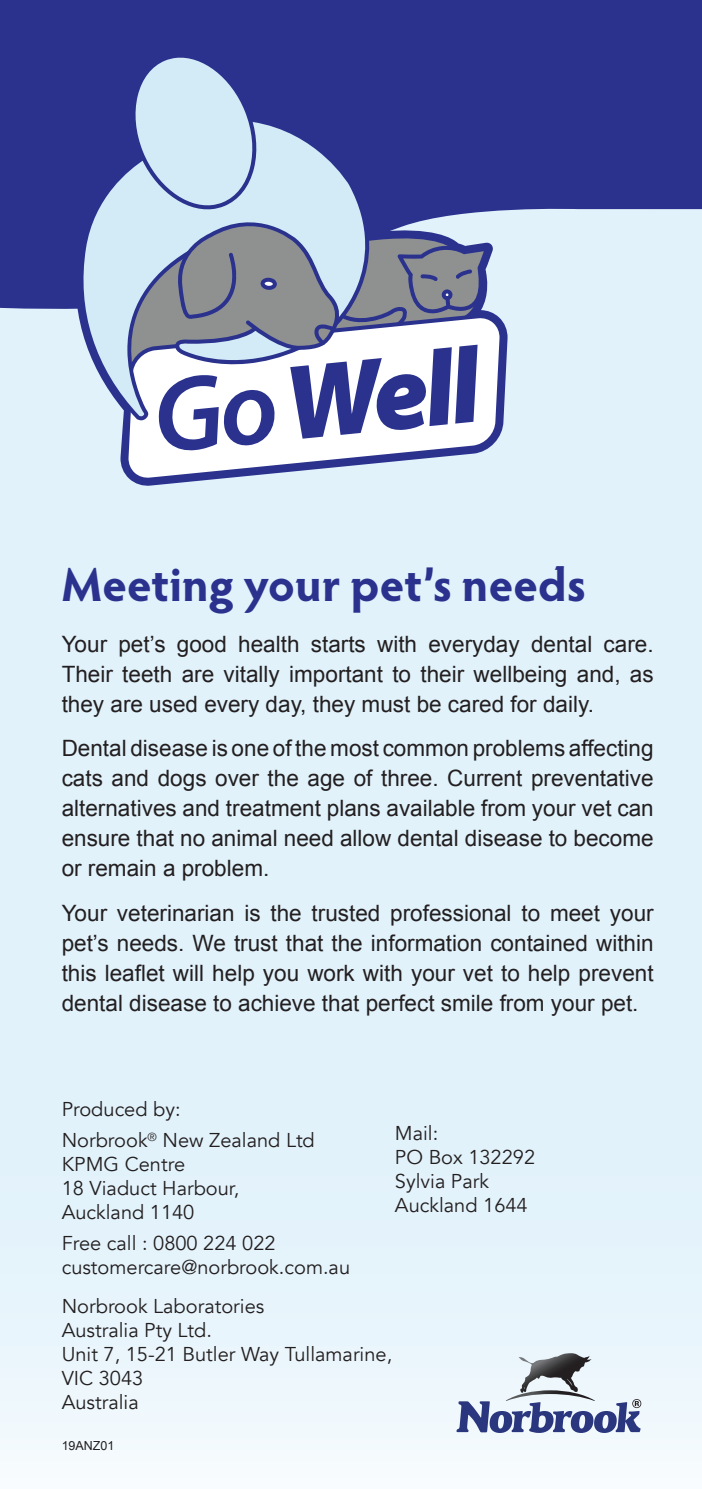
<style>
.page{position:relative;width:702px;height:1489px;background:#fff}
.page>*{position:absolute;margin:0;border:0;box-sizing:border-box;transform-origin:0 0}
.t1{font:700 47.5px "Hypatia Sans Pro";letter-spacing:.005em;color:#2a328e}
.t2{font:22.5px/30px "Arial";color:#231f20;text-align:justify}
.t3{font:20px/24px "Avenir";color:#231f20}
.t4{font:12.5px "Arial";color:#231f20}
</style>
<div class="page">
<div style="left:0;top:111px;width:702px;height:1377px;background:#e1f2fb"></div>
<svg style="left:0;top:0;width:702px;height:309px;fill:#2a328e"></svg>
<svg style="left:69px;top:47px;width:438px;height:439px;fill:#2a328e"></svg>
<svg style="left:124px;top:313px;width:379px;height:169px"></svg>
<svg style="left:72px;top:118px;width:53px;height:302px"></svg>
<svg style="left:125px;top:47px;width:364px;height:404px"></svg>
<svg style="left:456px;top:1353px;width:185px;height:79px"></svg>
<h1 class="t1" style="left:62px;top:551px;width:526px">Meeting your pet’s needs</h1>
<p class="t2" style="left:62px;top:629px;width:593px">Your pet’s good health starts with everyday dental care.<br>Their teeth are vitally important to their wellbeing and, as they are used every day, they must be cared for daily.</p>
<p class="t2" style="left:62px;top:733px;width:593px">Dental disease is one of the most common problems affecting cats and dogs over the age of three. Current preventative alternatives and treatment plans available from your vet can ensure that no animal need allow dental disease to become or remain a problem.</p>
<p class="t2" style="left:62px;top:898px;width:593px">Your veterinarian is the trusted professional to meet your pet’s needs. We trust that the information contained within this leaflet will help you work with your vet to help prevent dental disease to achieve that perfect smile from your pet.</p>
<p class="t3" style="left:62px;top:1094px;width:255px;line-height:31px">Produced by:<br>Norbrook<sup>®</sup> New Zealand Ltd</p>
<p class="t3" style="left:62px;top:1152px;width:179px">KPMG Centre<br>18 Viaduct Harbour,<br>Auckland 1140</p>
<p class="t3" style="left:62px;top:1231px;width:290px">Free call : 0800 224 022 customercare@norbrook.com.au</p>
<p class="t3" style="left:62px;top:1293px;width:332px">Norbrook Laboratories<br>Australia Pty Ltd.<br>Unit 7, 15-21 Butler Way Tullamarine,<br>VIC 3043<br>Australia</p>
<p class="t3" style="left:395px;top:1121px;width:142px">Mail:<br>PO Box 132292<br>Sylvia Park<br>Auckland 1644</p>
<p class="t4" style="left:62px;top:1437px;width:54px">19ANZ01</p>
</div>
